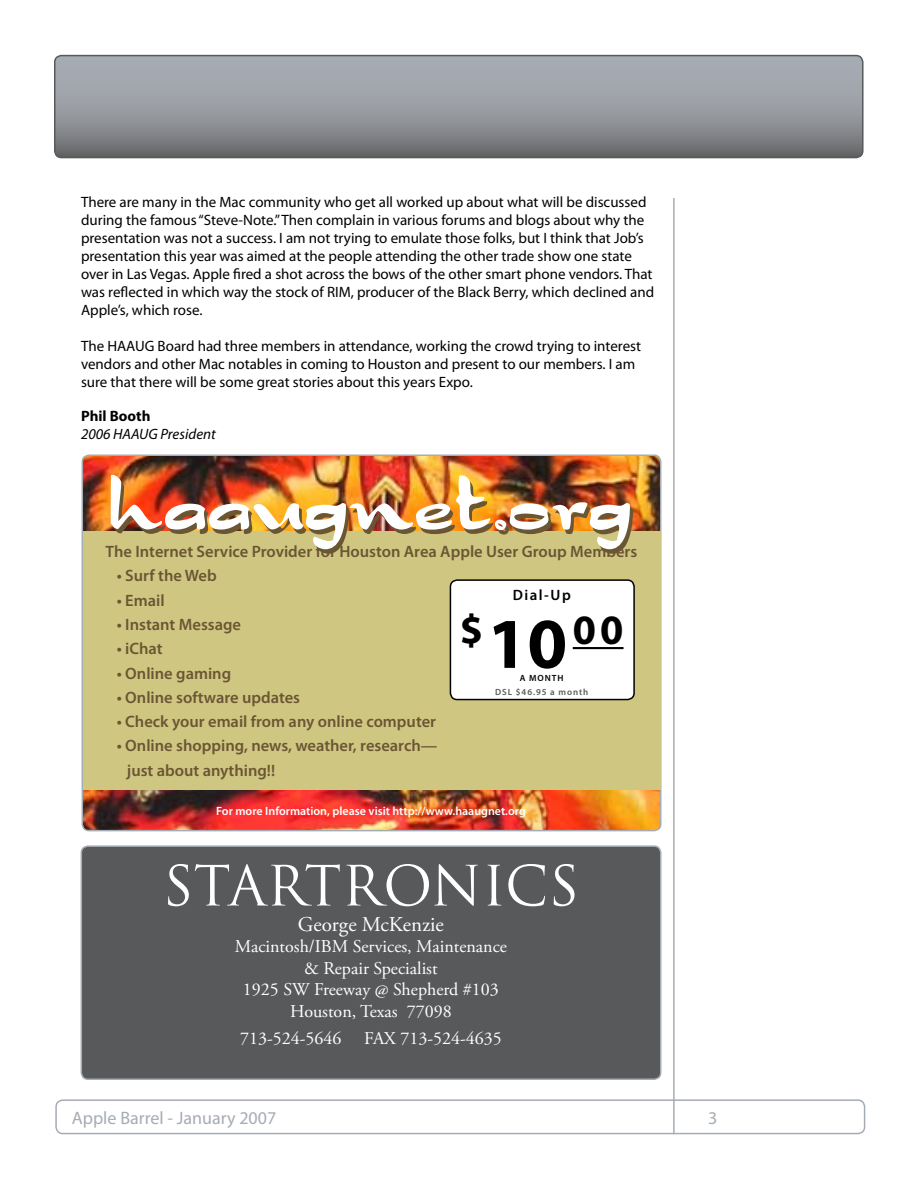
<style>
.page{position:relative;width:918px;height:1188px;background:#fff}
.page>*{position:absolute;margin:0;border:0;box-sizing:border-box;transform-origin:0 0}
.t1{font:54px "Trajan Pro";color:#fff}
.t2{font:700 42px "Myriad Pro";color:#000}
.t3{font:21px "Adobe Garamond Pro";color:#fff}
.t4{font:18px/21.6px "Adobe Garamond Pro";color:#fff;text-align:center}
.t5{font:18px "Myriad Pro";color:#a6acb4}
.t6{font:600 16.5px/24.3px "Myriad Pro";color:#6b5634}
.t7{font:15px/18px "Myriad Pro";color:#000}
.t8{font:italic 15px "Myriad Pro";color:#000}
.t9{font:700 15px "Myriad Pro";color:#000}
.t10{font:600 15px "Myriad Pro";letter-spacing:.1em;color:#000}
.t11{font:600 12px "Myriad Pro";color:#fff}
.t12{font:600 9px "Myriad Pro";letter-spacing:.1em;color:#58595b}
.t13{font:600 9px "Myriad Pro";letter-spacing:.1em;color:#000}
.s1{font-size:72px}
</style>
<div class="page">
<hr style="left:673px;top:198px;width:2px;height:936px;background:#a6acb4">
<div style="left:55px;top:1099px;width:810px;height:35px;border:2px solid #a6acb4;border-radius:7px"></div>
<svg style="left:55px;top:56px;width:808px;height:102px;background:#93969c"></svg>
<div style="left:54px;top:55px;width:810px;height:103px;border:2px solid #58595b;border-radius:7px"></div>
<div style="left:81px;top:846px;width:580px;height:233px;background:#58595b;border-radius:7px"></div>
<div style="left:81px;top:845px;width:581px;height:235px;border:2px solid #a6acb4;border-radius:7px"></div>
<img style="left:82px;top:455px;width:579px;height:376px;border-radius:7px">
<div style="left:82px;top:454px;width:580px;height:377px;border:2px solid #a6acb4;border-radius:7px"></div>
<div style="left:83px;top:531px;width:577px;height:258px;background:#cfc781"></div>
<div style="left:450px;top:580px;width:184px;height:120px;background:#fff;border-radius:7px"></div>
<hr style="left:573px;top:647px;width:51px;height:2px;background:#000">
<div style="left:450px;top:579px;width:185px;height:121px;border:2px solid #000;border-radius:7px"></div>
<img style="left:111px;top:475px;width:522px;height:79px">
<p class="t7" style="left:81px;top:193px;width:575px">There are many in the Mac community who get all worked up about what will be discussed during the famous “Steve-Note.” Then complain in various forums and blogs about why the presentation was not a success. I am not trying to emulate those folks, but I think that Job’s presentation this year was aimed at the people attending the other trade show one state over in Las Vegas. Apple fired a shot across the bows of the other smart phone vendors. That was reflected in which way the stock of RIM, producer of the Black Berry, which declined and Apple’s, which rose.</p>
<p class="t7" style="left:81px;top:337px;width:562px">The HAAUG Board had three members in attendance, working the crowd trying to interest vendors and other Mac notables in coming to Houston and present to our members. I am sure that there will be some great stories about this years Expo.</p>
<p class="t9" style="left:81px;top:406px;width:71px">Phil Booth</p>
<p class="t8" style="left:81px;top:425px;width:136px">2006 HAAUG President</p>
<p class="t6" style="left:106px;top:539px;width:533px">The Internet Service Provider for Houston Area Apple User Group Members</p>
<p class="t6" style="left:117px;top:563px;width:101px">• Surf the Web</p>
<p class="t6" style="left:117px;top:588px;width:49px">• Email</p>
<p class="t6" style="left:117px;top:612px;width:126px">• Instant Message</p>
<p class="t6" style="left:117px;top:636px;width:47px">• iChat</p>
<p class="t6" style="left:117px;top:660px;width:116px">• Online gaming</p>
<p class="t6" style="left:117px;top:685px;width:185px">• Online software updates</p>
<p class="t6" style="left:117px;top:709px;width:321px">• Check your email from any online computer</p>
<p class="t6" style="left:127px;top:733px;width:312px;text-indent:-10px">• Online shopping, news, weather, research— just about anything!!</p>
<p class="t10" style="left:513px;top:586px;width:60px">Dial-Up</p>
<h2 class="t2" style="left:460px;top:602px;width:165px">$<span class="s1">10</span>00</h2>
<p class="t13" style="left:520px;top:673px;width:45px">A MONTH</p>
<p class="t12" style="left:495px;top:686px;width:95px">DSL $46.95 a month</p>
<p class="t11" style="left:216px;top:803px;width:311px">For more Information, please visit http://www.haaugnet.org</p>
<h1 class="t1" style="left:163px;top:852px;width:418px">STARTRONICS</h1>
<h3 class="t3" style="left:298px;top:911px;width:148px">George McKenzie</h3>
<p class="t4" style="left:235px;top:936px;width:274px">Macintosh/IBM Services, Maintenance &amp; Repair Specialist<br>1925 SW Freeway @ Shepherd #103<br>Houston, Texas 77098</p>
<p class="t4" style="left:240px;top:1028px;width:103px">713-524-5646</p>
<p class="t4" style="left:364px;top:1028px;width:139px">FAX 713-524-4635</p>
<p class="t5" style="left:72px;top:1107px;width:206px">Apple Barrel - January 2007</p>
</div>
